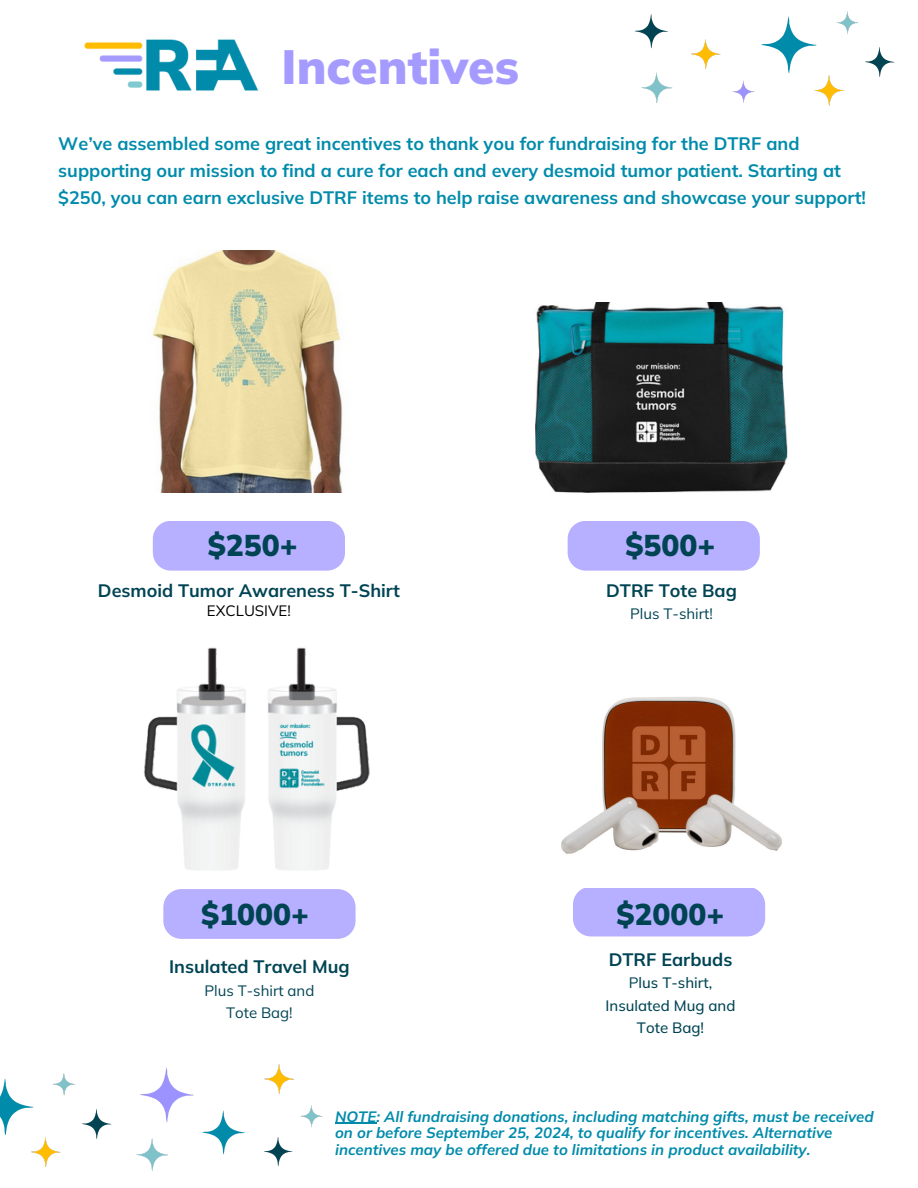
<style>
.page{position:relative;width:918px;height:1188px;background:#fff}
.page>*{position:absolute;margin:0;border:0;box-sizing:border-box;transform-origin:0 0}
.t1{font:900 48px "Mulish";color:#a59bff}
.t2{font:900 30px "Mulish";color:#004454}
.t3{font:700 18px/27px "Mulish";color:#008bab}
.t4{font:700 18px "Mulish";color:#004454}
.t5{font:italic 700 15px/16.8px "Mulish";color:#008bab}
.t6{font:500 15px/22.5px "Mulish";color:#004454;text-align:center}
.t7{font:15px/22.5px "Mulish";color:#004454;text-align:center}
.t8{font:15px "Mulish";color:#000}
.s1{font-weight:400}
</style>
<div class="page">
<img style="left:152px;top:251px;width:191px;height:242px">
<div style="left:568px;top:521px;width:192px;height:50px;background:#b7afff"></div>
<img style="left:144px;top:647px;width:226px;height:223px">
<img style="left:535px;top:302px;width:253px;height:191px">
<div style="left:153px;top:521px;width:192px;height:50px;background:#b7afff"></div>
<div style="left:163px;top:889px;width:193px;height:50px;background:#b7afff"></div>
<div style="left:573px;top:888px;width:192px;height:48px;background:#b7afff"></div>
<img style="left:691px;top:39px;width:30px;height:30px">
<img style="left:761px;top:16px;width:56px;height:57px">
<img style="left:732px;top:80px;width:23px;height:23px">
<img style="left:641px;top:72px;width:32px;height:31px">
<img style="left:634px;top:14px;width:34px;height:35px">
<img style="left:836px;top:11px;width:23px;height:23px">
<img style="left:814px;top:75px;width:31px;height:31px">
<img style="left:865px;top:47px;width:30px;height:30px">
<img style="left:0;top:1078px;width:34px;height:57px">
<img style="left:53px;top:1073px;width:23px;height:23px">
<img style="left:31px;top:1137px;width:30px;height:30px">
<img style="left:82px;top:1109px;width:30px;height:30px">
<img style="left:140px;top:1067px;width:54px;height:55px">
<img style="left:202px;top:1110px;width:43px;height:45px">
<img style="left:264px;top:1064px;width:31px;height:30px">
<img style="left:136px;top:1138px;width:32px;height:33px">
<img style="left:264px;top:1137px;width:29px;height:29px">
<img style="left:300px;top:1105px;width:23px;height:23px">
<img style="left:84px;top:39px;width:175px;height:52px">
<img style="left:561px;top:697px;width:221px;height:157px">
<hr style="left:335px;top:1123px;width:41px;height:1px;background:#008bab">
<h1 class="t1" style="left:282px;top:36px;width:239px">Incentives</h1>
<p class="t3" style="left:58px;top:130px;width:809px">We’ve assembled some great incentives to thank you for fundraising for the DTRF and supporting our mission to find a cure for each and every desmoid tumor patient. Starting at $250, you can earn exclusive DTRF items to help raise awareness and showcase your support!</p>
<h2 class="t2" style="left:208px;top:526px;width:91px">$250+</h2>
<p class="t4" style="left:98px;top:579px;width:303px">Desmoid Tumor Awareness T-Shirt</p>
<p class="t8" style="left:207px;top:601px;width:85px">EXCLUSIVE!</p>
<h2 class="t2" style="left:201px;top:895px;width:109px">$1000+</h2>
<p class="t4" style="left:169px;top:955px;width:182px">Insulated Travel Mug</p>
<p class="t7" style="left:204px;top:979px;width:111px">Plus T-shirt and<br>Tote Bag!</p>
<h2 class="t2" style="left:626px;top:526px;width:91px">$500+</h2>
<p class="t4" style="left:606px;top:579px;width:132px">DTRF Tote Bag</p>
<p class="t7" style="left:630px;top:602px;width:84px">Plus T-shirt!</p>
<h2 class="t2" style="left:617px;top:895px;width:109px">$2000+</h2>
<p class="t4" style="left:609px;top:948px;width:125px">DTRF Earbuds</p>
<p class="t6" style="left:606px;top:971px;width:131px"><span class="s1">P</span>lus T-shirt,<br>Insulated Mug and<br>Tote Bag!</p>
<p class="t5" style="left:335px;top:1107px;width:540px">NOTE: All fundraising donations, including matching gifts, must be received on or before September 25, 2024, to qualify for incentives. Alternative incentives may be offered due to limitations in product availability.</p>
</div>
